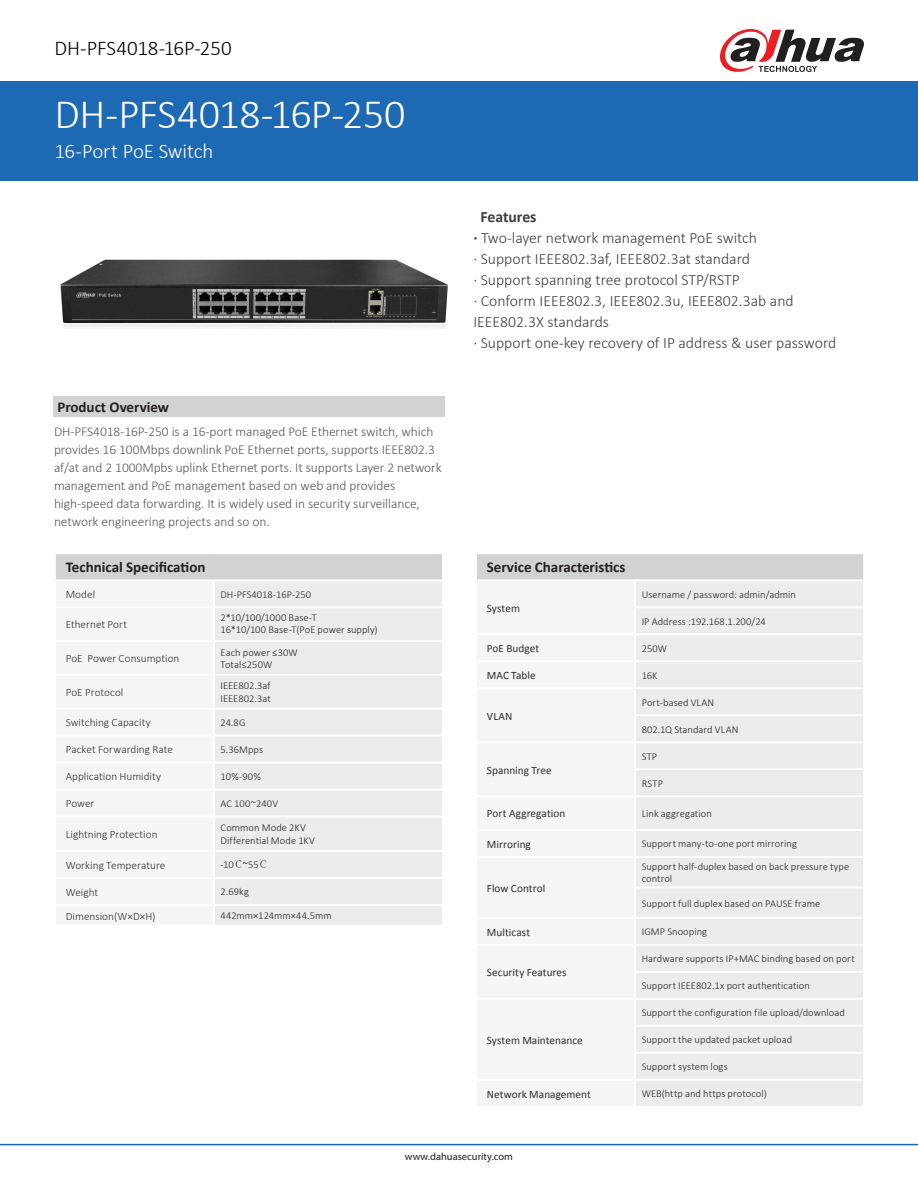
<style>
.page{position:relative;width:918px;height:1188px;background:#fff}
.page>*{position:absolute;margin:0;border:0;box-sizing:border-box;transform-origin:0 0}
.t1{font:300 42px "Calibri";letter-spacing:-.015em;color:#fff}
.t2{font:300 21px "Calibri";letter-spacing:-.01em;color:#000}
.t3{font:300 21px "Calibri";letter-spacing:-.01em;color:#fff}
.t4{font:300 15.75px/21px "Calibri";color:#3e3e3f}
.t5{font:700 15.75px "Calibri";color:#3e3e3f}
.t6{font:700 15px "Calibri";color:#231f20}
.t7{font:300 13.5px/18px "Calibri";letter-spacing:-.005em;color:#57585a}
.t8{font:300 11.25px "Calibri";color:#312f30}
.t9{font:11.25px "Calibri";letter-spacing:.005em;color:#312f30}
.t10{font:300 10.5px/12.6px "Calibri";letter-spacing:.005em;color:#231f20}
.t11{font:10.5px "Myriad Pro";color:#231f20}
.s1{font-family:"Adobe Song Std"}
.s2{font-weight:700}
</style>
<div class="page">
<div style="left:0;top:81px;width:918px;height:100px;background:#1e69b4"></div>
<div style="left:53px;top:396px;width:392px;height:20px;background:#d1d2d4"></div>
<hr style="left:0;top:1144px;width:918px;height:1px;background:#1e69b4">
<svg style="left:720px;top:29px;width:144px;height:43px"></svg>
<img style="left:60px;top:259px;width:388px;height:69px">
<div style="left:55px;top:553px;width:388px;height:27px;background:#d1d2d4"></div>
<div style="left:215px;top:581px;width:227px;height:344px;background:#ececee"></div>
<hr style="left:54px;top:552px;width:160px;height:2px;background:#fff">
<hr style="left:214px;top:552px;width:230px;height:2px;background:#fff">
<hr style="left:54px;top:554px;width:2px;height:25px;background:#fff">
<hr style="left:442px;top:554px;width:2px;height:25px;background:#fff">
<hr style="left:54px;top:579px;width:160px;height:2px;background:#fff">
<hr style="left:214px;top:579px;width:230px;height:2px;background:#fff">
<hr style="left:214px;top:606px;width:230px;height:2px;background:#fff">
<hr style="left:214px;top:640px;width:230px;height:2px;background:#fff">
<hr style="left:214px;top:674px;width:230px;height:2px;background:#fff">
<hr style="left:214px;top:708px;width:230px;height:1px;background:#fff">
<hr style="left:214px;top:735px;width:230px;height:1px;background:#fff">
<hr style="left:214px;top:762px;width:230px;height:1px;background:#fff">
<hr style="left:214px;top:789px;width:230px;height:1px;background:#fff">
<hr style="left:214px;top:816px;width:230px;height:1px;background:#fff">
<hr style="left:214px;top:850px;width:230px;height:2px;background:#fff">
<hr style="left:214px;top:877px;width:230px;height:2px;background:#fff">
<hr style="left:214px;top:904px;width:230px;height:2px;background:#fff">
<div style="left:476px;top:553px;width:388px;height:27px;background:#d1d2d4"></div>
<div style="left:636px;top:581px;width:227px;height:525px;background:#ececee"></div>
<hr style="left:475px;top:552px;width:160px;height:2px;background:#fff">
<hr style="left:475px;top:554px;width:2px;height:25px;background:#fff">
<hr style="left:635px;top:552px;width:230px;height:2px;background:#fff">
<hr style="left:863px;top:554px;width:2px;height:25px;background:#fff">
<hr style="left:634px;top:1052px;width:231px;height:2px;background:#fff">
<hr style="left:475px;top:579px;width:160px;height:2px;background:#fff">
<hr style="left:635px;top:579px;width:230px;height:2px;background:#fff">
<hr style="left:634px;top:606px;width:231px;height:2px;background:#fff">
<hr style="left:635px;top:633px;width:230px;height:2px;background:#fff">
<hr style="left:635px;top:660px;width:230px;height:2px;background:#fff">
<hr style="left:635px;top:687px;width:230px;height:2px;background:#fff">
<hr style="left:634px;top:714px;width:231px;height:2px;background:#fff">
<hr style="left:635px;top:741px;width:230px;height:2px;background:#fff">
<hr style="left:634px;top:768px;width:231px;height:2px;background:#fff">
<hr style="left:635px;top:795px;width:230px;height:2px;background:#fff">
<hr style="left:635px;top:829px;width:230px;height:2px;background:#fff">
<hr style="left:635px;top:856px;width:230px;height:2px;background:#fff">
<hr style="left:634px;top:886px;width:231px;height:2px;background:#fff">
<hr style="left:635px;top:917px;width:230px;height:2px;background:#fff">
<hr style="left:635px;top:944px;width:230px;height:2px;background:#fff">
<hr style="left:634px;top:971px;width:231px;height:2px;background:#fff">
<hr style="left:635px;top:998px;width:230px;height:2px;background:#fff">
<hr style="left:634px;top:1025px;width:231px;height:2px;background:#fff">
<hr style="left:635px;top:1079px;width:230px;height:2px;background:#fff">
<p class="t2" style="left:55px;top:35px;width:179px">DH-PFS4018-16P-250</p>
<p class="t1" style="left:55px;top:88px;width:352px">DH-PFS4018-16P-250</p>
<p class="t3" style="left:55px;top:138px;width:160px">16-Port PoE Switch</p>
<p class="t6" style="left:57px;top:397px;width:113px">Product Overview</p>
<p class="t7" style="left:54px;top:423px;width:389px">DH-PFS4018-16P-250 is a 16-port managed PoE Ethernet switch, which provides 16 100Mbps downlink PoE Ethernet ports, supports IEEE802.3 af/at and 2 1000Mpbs uplink Ethernet ports. It supports Layer 2 network management and PoE management based on web and provides high-speed data forwarding. It is widely used in security surveillance, network engineering projects and so on.</p>
<p class="t6" style="left:66px;top:558px;width:141px">Technical Specification</p>
<p class="t8" style="left:66px;top:587px;width:31px">Model</p>
<p class="t10" style="left:221px;top:588px;width:92px">DH-PFS4018-16P-250</p>
<p class="t8" style="left:66px;top:618px;width:63px">Ethernet Port</p>
<p class="t10" style="left:221px;top:611px;width:98px">2*10/100/1000 Base-T</p>
<p class="t10" style="left:221px;top:623px;width:159px">16*10/100 Base-T(PoE power supply)</p>
<p class="t8" style="left:66px;top:651px;width:115px">PoE Power Consumption</p>
<p class="t8" style="left:66px;top:685px;width:59px">PoE Protocol</p>
<p class="t10" style="left:221px;top:646px;width:79px">Each power ≤30W</p>
<p class="t10" style="left:221px;top:658px;width:53px">Total≤250W</p>
<p class="t10" style="left:221px;top:679px;width:52px">IEEE802.3af</p>
<p class="t10" style="left:221px;top:692px;width:52px">IEEE802.3at</p>
<p class="t8" style="left:66px;top:716px;width:86px">Switching Capacity</p>
<p class="t10" style="left:221px;top:716px;width:27px">24.8G</p>
<p class="t8" style="left:66px;top:743px;width:109px">Packet Forwarding Rate</p>
<p class="t10" style="left:221px;top:743px;width:44px">5.36Mpps</p>
<p class="t8" style="left:66px;top:770px;width:97px">Application Humidity</p>
<p class="t10" style="left:221px;top:770px;width:42px">10%-90%</p>
<p class="t8" style="left:66px;top:797px;width:30px">Power</p>
<p class="t10" style="left:221px;top:797px;width:59px">AC 100~240V</p>
<p class="t8" style="left:66px;top:827px;width:93px">Lightning Protection</p>
<p class="t10" style="left:221px;top:822px;width:87px">Common Mode 2KV</p>
<p class="t10" style="left:221px;top:834px;width:96px">Differential Mode 1KV</p>
<p class="t8" style="left:66px;top:858px;width:101px">Working Temperature</p>
<p class="t10" style="left:221px;top:859px;width:49px">﹣10<span class="s1">℃</span>~55<span class="s1">℃</span></p>
<p class="t8" style="left:66px;top:885px;width:34px">Weight</p>
<p class="t10" style="left:221px;top:886px;width:30px">2.69kg</p>
<p class="t8" style="left:66px;top:909px;width:91px">Dimension(W×D×H)</p>
<p class="t10" style="left:221px;top:909px;width:113px">442mm×124mm×44.5mm</p>
<p class="t5" style="left:480px;top:207px;width:58px">Features</p>
<p class="t4" style="left:473px;top:227px;width:285px"><span class="s2">·</span> Two-layer network management PoE switch</p>
<p class="t4" style="left:473px;top:248px;width:278px">· Support IEEE802.3af, IEEE802.3at standard</p>
<p class="t4" style="left:473px;top:269px;width:268px">· Support spanning tree protocol STP/RSTP</p>
<p class="t4" style="left:473px;top:290px;width:322px">· Conform IEEE802.3, IEEE802.3u, IEEE802.3ab and<br>IEEE802.3X standards</p>
<p class="t4" style="left:473px;top:332px;width:365px">· Support one-key recovery of IP address &amp; user password</p>
<p class="t6" style="left:487px;top:558px;width:140px">Service Characteristics</p>
<p class="t9" style="left:487px;top:601px;width:35px">System</p>
<p class="t10" style="left:642px;top:588px;width:156px">Username / password: admin/admin</p>
<p class="t10" style="left:642px;top:615px;width:126px">IP Address :192.168.1.200/24</p>
<p class="t9" style="left:487px;top:641px;width:54px">PoE Budget</p>
<p class="t10" style="left:642px;top:642px;width:27px">250W</p>
<p class="t9" style="left:487px;top:668px;width:50px">MAC Table</p>
<p class="t10" style="left:642px;top:669px;width:17px">16K</p>
<p class="t9" style="left:487px;top:709px;width:27px">VLAN</p>
<p class="t10" style="left:642px;top:696px;width:74px">Port-based VLAN</p>
<p class="t10" style="left:642px;top:723px;width:98px">802.1Q Standard VLAN</p>
<p class="t9" style="left:487px;top:763px;width:66px">Spanning Tree</p>
<p class="t10" style="left:642px;top:750px;width:17px">STP</p>
<p class="t10" style="left:642px;top:777px;width:23px">RSTP</p>
<p class="t9" style="left:487px;top:807px;width:80px">Port Aggregation</p>
<p class="t10" style="left:642px;top:807px;width:72px">Link aggregation</p>
<p class="t9" style="left:487px;top:837px;width:46px">Mirroring</p>
<p class="t10" style="left:642px;top:838px;width:157px">Support many-to-one port mirroring</p>
<p class="t9" style="left:487px;top:881px;width:60px">Flow Control</p>
<p class="t10" style="left:642px;top:860px;width:209px">Support half-duplex based on back pressure type control</p>
<p class="t10" style="left:642px;top:897px;width:180px">Support full duplex based on PAUSE frame</p>
<p class="t9" style="left:487px;top:925px;width:45px">Multicast</p>
<p class="t10" style="left:642px;top:925px;width:67px">IGMP Snooping</p>
<p class="t9" style="left:487px;top:965px;width:81px">Security Features</p>
<p class="t10" style="left:642px;top:952px;width:215px">Hardware supports IP+MAC binding based on port</p>
<p class="t10" style="left:642px;top:979px;width:170px">Support IEEE802.1x port authentication</p>
<p class="t9" style="left:487px;top:1033px;width:98px">System Maintenance</p>
<p class="t10" style="left:642px;top:1006px;width:205px">Support the configuration file upload/download</p>
<p class="t10" style="left:642px;top:1033px;width:152px">Support the updated packet upload</p>
<p class="t10" style="left:642px;top:1060px;width:88px">Support system logs</p>
<p class="t9" style="left:487px;top:1087px;width:106px">Network Management</p>
<p class="t10" style="left:642px;top:1087px;width:127px">WEB(http and https protocol)</p>
<p class="t11" style="left:405px;top:1150px;width:110px">www.dahuasecurity.com</p>
</div>
